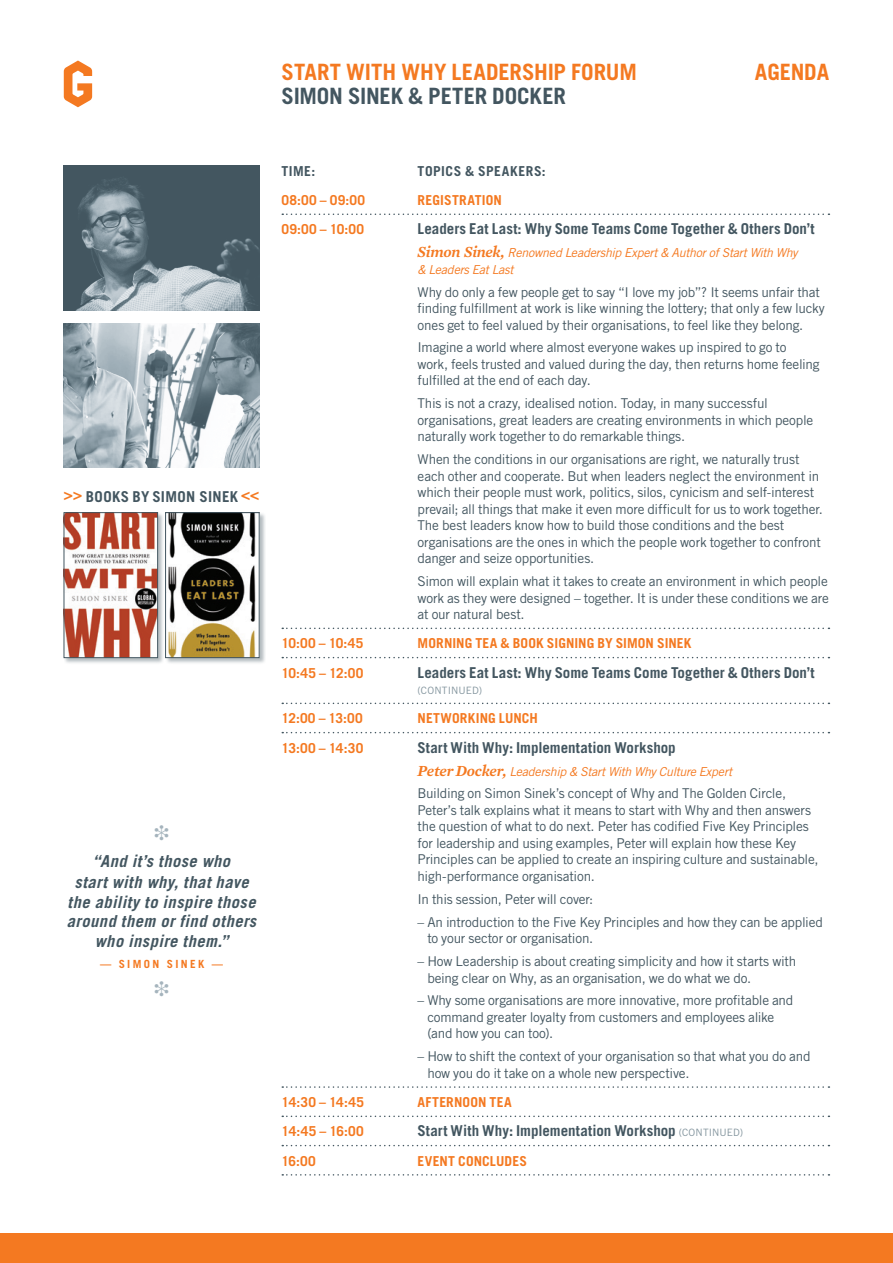
<style>
.page{position:relative;width:893px;height:1263px;background:#fff}
.page>*{position:absolute;margin:0;border:0;box-sizing:border-box;transform-origin:0 0}
.t1{font:700 22.5px "Trade Gothic LT Std";color:#f47921}
.t2{font:700 22.5px "Trade Gothic LT Std";letter-spacing:-.005em;color:#435660}
.t3{font:italic 700 16.5px/19.5px "Trade Gothic LT Std";letter-spacing:.03em;color:#435660;text-align:center}
.t4{font:700 15px "Trade Gothic LT Std";letter-spacing:.005em;color:#435660}
.t5{font:700 15px "Trade Gothic LT Std";letter-spacing:.025em;color:#435660}
.t6{font:700 13.65px "Trade Gothic LT Std";letter-spacing:.01em;color:#f47921}
.t7{font:700 13.65px "Trade Gothic LT Std";letter-spacing:.035em;color:#435660}
.t8{font:13.5px/16.5px "Trade Gothic LT Std";letter-spacing:-.015em;color:#435660}
.t9{font:italic 12.3px/16.5px "Trade Gothic LT Std";letter-spacing:-.02em;color:#f47921}
.t10{font:700 11.25px "Trade Gothic LT Std";letter-spacing:.21em;color:#f47921}
.t11{font:10.2px "Trade Gothic LT Std";letter-spacing:.015em;color:#82949d}
.s1{color:#f47921}
.s2{font-family:"Mercury Text G1";font-weight:600;font-size:15.75px}
.s3{font-weight:400;font-size:10.2px;color:#82949d}
</style>
<div class="page">
<svg style="left:282px;top:213px;width:547px;height:2px"></svg>
<svg style="left:282px;top:628px;width:547px;height:1px"></svg>
<svg style="left:282px;top:657px;width:547px;height:1px"></svg>
<svg style="left:282px;top:703px;width:547px;height:1px"></svg>
<svg style="left:282px;top:732px;width:547px;height:1px"></svg>
<svg style="left:282px;top:1086px;width:547px;height:2px"></svg>
<svg style="left:282px;top:1115px;width:547px;height:2px"></svg>
<svg style="left:282px;top:1145px;width:547px;height:1px"></svg>
<svg style="left:282px;top:1174px;width:547px;height:1px"></svg>
<svg style="left:64px;top:61px;width:28px;height:46px"></svg>
<img style="left:64px;top:166px;width:195px;height:144px">
<img style="left:64px;top:323px;width:195px;height:145px">
<div style="left:0;top:1233px;width:893px;height:30px;background:#f47921"></div>
<div style="left:165px;top:512px;width:101px;height:152px;background:#435660;opacity:.4"></div>
<img style="left:167px;top:514px;width:90px;height:142px">
<div style="left:165px;top:512px;width:94px;height:146px;border:1px solid #435660"></div>
<div style="left:64px;top:512px;width:101px;height:152px;background:#435660;opacity:.4"></div>
<img style="left:66px;top:514px;width:90px;height:142px">
<div style="left:64px;top:512px;width:94px;height:146px;border:1px solid #435660"></div>
<p class="t1" style="left:281px;top:58px;width:357px">START WITH WHY LEADERSHIP FORUM</p>
<p class="t1" style="left:755px;top:58px;width:76px">AGENDA</p>
<p class="t2" style="left:281px;top:82px;width:286px">SIMON SINEK &amp; PETER DOCKER</p>
<p class="t5" style="left:64px;top:487px;width:197px"><span class="s1">&gt;&gt;</span> BOOKS BY SIMON SINEK <span class="s1">&lt;&lt;</span></p>
<p class="t3" style="left:74px;top:851px;width:176px;line-height:21px">“And it’s those who<br>start with why, that have</p>
<p class="t3" style="left:67px;top:892px;width:191px">the ability to inspire those around them or find others who inspire them.”</p>
<p class="t10" style="left:100px;top:957px;width:124px">— SIMON SINEK —</p>
<p class="t7" style="left:281px;top:162px;width:35px">TIME:</p>
<p class="t7" style="left:418px;top:162px;width:130px">TOPICS &amp; SPEAKERS:</p>
<p class="t6" style="left:281px;top:192px;width:85px">08:00 – 09:00</p>
<p class="t6" style="left:418px;top:192px;width:86px">REGISTRATION</p>
<p class="t6" style="left:281px;top:221px;width:84px">09:00 – 10:00</p>
<p class="t4" style="left:418px;top:220px;width:399px">Leaders Eat Last: Why Some Teams Come Together &amp; Others Don’t</p>
<p class="t9" style="left:418px;top:245px;width:382px"><span class="s2">Simon Sinek,</span> Renowned Leadership Expert &amp; Author of Start With Why &amp; Leaders Eat Last</p>
<p class="t8" style="left:418px;top:283px;width:409px">Why do only a few people get to say “I love my job”? It seems unfair that finding fulfillment at work is like winning the lottery; that only a few lucky ones get to feel valued by their organisations, to feel like they belong.</p>
<p class="t8" style="left:418px;top:339px;width:404px">Imagine a world where almost everyone wakes up inspired to go to work, feels trusted and valued during the day, then returns home feeling fulfilled at the end of each day.</p>
<p class="t8" style="left:418px;top:395px;width:397px">This is not a crazy, idealised notion. Today, in many successful organisations, great leaders are creating environments in which people naturally work together to do remarkable things.</p>
<p class="t8" style="left:418px;top:451px;width:407px">When the conditions in our organisations are right, we naturally trust each other and cooperate. But when leaders neglect the environment in which their people must work, politics, silos, cynicism and self-interest prevail; all things that make it even more difficult for us to work together.<br>The best leaders know how to build those conditions and the best organisations are the ones in which the people work together to confront danger and seize opportunities.</p>
<p class="t8" style="left:418px;top:573px;width:413px;text-align:justify">Simon will explain what it takes to create an environment in which people work as they were designed – together. It is under these conditions we are at our natural best.</p>
<p class="t6" style="left:281px;top:635px;width:84px">10:00 – 10:45</p>
<p class="t6" style="left:418px;top:635px;width:275px">MORNING TEA &amp; BOOK SIGNING BY SIMON SINEK</p>
<p class="t6" style="left:281px;top:664px;width:83px">10:45 – 12:00</p>
<p class="t4" style="left:418px;top:663px;width:399px">Leaders Eat Last: Why Some Teams Come Together &amp; Others Don’t</p>
<p class="t11" style="left:418px;top:684px;width:66px">(CONTINUED)</p>
<p class="t6" style="left:281px;top:710px;width:83px">12:00 – 13:00</p>
<p class="t6" style="left:418px;top:710px;width:122px">NETWORKING LUNCH</p>
<p class="t6" style="left:281px;top:739px;width:83px">13:00 – 14:30</p>
<p class="t4" style="left:418px;top:738px;width:260px">Start With Why: Implementation Workshop</p>
<p class="t9" style="left:418px;top:763px;width:316px"><span class="s2">Peter Docker,</span> Leadership &amp; Start With Why Culture Expert</p>
<p class="t8" style="left:418px;top:785px;width:403px">Building on Simon Sinek’s concept of Why and The Golden Circle, Peter’s talk explains what it means to start with Why and then answers the question of what to do next. Peter has codified Five Key Principles for leadership and using examples, Peter will explain how these Key Principles can be applied to create an inspiring culture and sustainable, high-performance organisation.</p>
<p class="t8" style="left:418px;top:890px;width:177px">In this session, Peter will cover:</p>
<p class="t8" style="left:427px;top:913px;width:397px;text-indent:-10px">– An introduction to the Five Key Principles and how they can be applied to your sector or organisation.</p>
<p class="t8" style="left:427px;top:953px;width:370px;text-indent:-10px">– How Leadership is about creating simplicity and how it starts with being clear on Why, as an organisation, we do what we do.</p>
<p class="t8" style="left:427px;top:992px;width:368px;text-indent:-10px">– Why some organisations are more innovative, more profitable and command greater loyalty from customers and employees alike (and how you can too).</p>
<p class="t8" style="left:427px;top:1048px;width:385px;text-indent:-10px">– How to shift the context of your organisation so that what you do and how you do it take on a whole new perspective.</p>
<p class="t6" style="left:281px;top:1094px;width:84px">14:30 – 14:45</p>
<p class="t6" style="left:418px;top:1094px;width:96px">AFTERNOON TEA</p>
<p class="t6" style="left:281px;top:1123px;width:84px">14:45 – 16:00</p>
<p class="t4" style="left:418px;top:1122px;width:327px">Start With Why: Implementation Workshop <span class="s3">(CONTINUED)</span></p>
<p class="t6" style="left:281px;top:1152px;width:36px">16:00</p>
<p class="t6" style="left:418px;top:1152px;width:111px">EVENT CONCLUDES</p>
</div>
